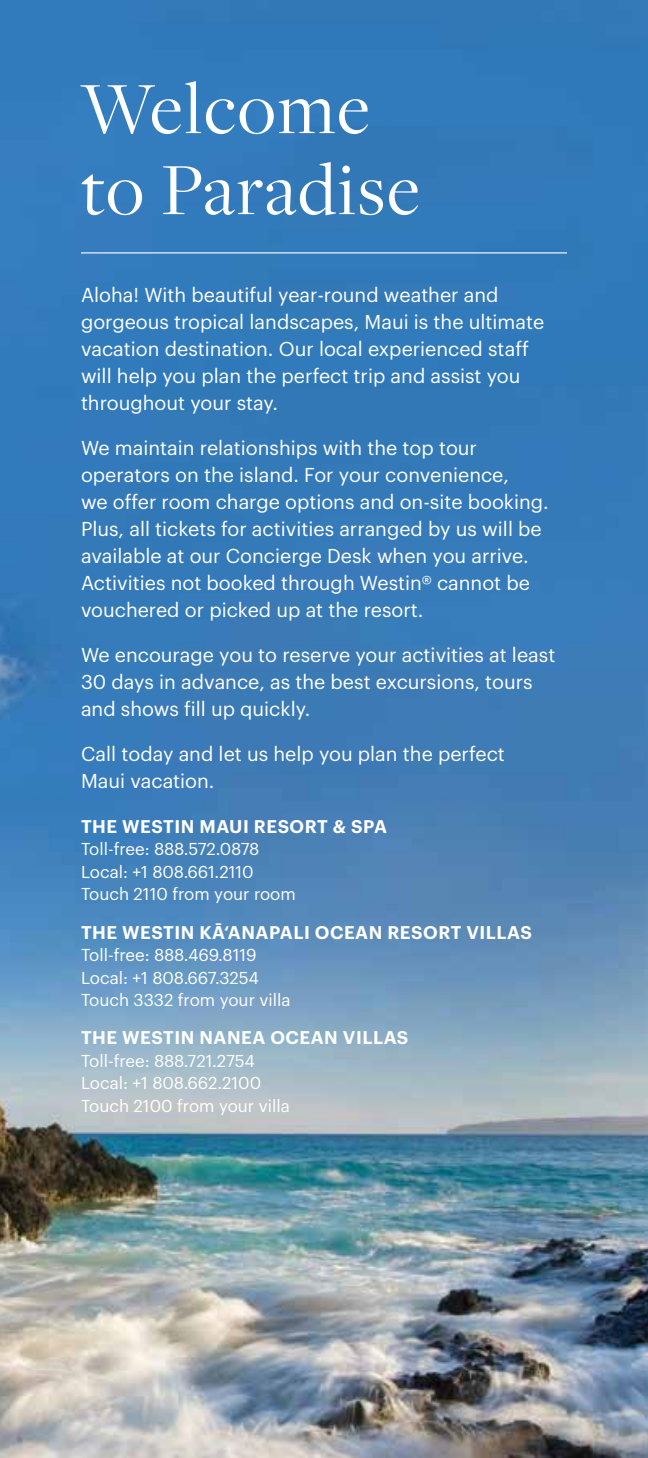
<style>
.page{position:relative;width:648px;height:1458px;background:#fff}
.page>*{position:absolute;margin:0;border:0;box-sizing:border-box;transform-origin:0 0}
.t1{font:76.5px/81px "Freight Disp Pro";letter-spacing:.025em;color:#fff}
.t2{font:19.8px/27px "Graphik Starwood";color:#fff}
.t3{font:600 18px "Graphik Starwood";letter-spacing:.03em;color:#fff}
.t4{font:16.88px/22.5px "Graphik Starwood";color:#fff}
</style>
<div class="page">
<img style="left:0;top:0;width:648px;height:1458px">
<hr style="left:81px;top:252px;width:486px;height:1px;background:#fff">
<h1 class="t1" style="left:81px;top:66px;width:340px">Welcome to Paradise</h1>
<p class="t2" style="left:81px;top:280px;width:465px">Aloha! With beautiful year-round weather and gorgeous tropical landscapes, Maui is the ultimate vacation destination. Our local experienced staff will help you plan the perfect trip and assist you throughout your stay.</p>
<p class="t2" style="left:81px;top:432px;width:469px">We maintain relationships with the top tour operators on the island. For your convenience,<br>we offer room charge options and on-site booking.<br>Plus, all tickets for activities arranged by us will be available at our Concierge Desk when you arrive.<br>Activities not booked through Westin® cannot be vouchered or picked up at the resort.</p>
<p class="t2" style="left:81px;top:639px;width:476px">We encourage you to reserve your activities at least<br>30 days in advance, as the best excursions, tours and shows fill up quickly.</p>
<p class="t2" style="left:81px;top:738px;width:425px">Call today and let us help you plan the perfect<br>Maui vacation.</p>
<p class="t3" style="left:81px;top:813px;width:307px">THE WESTIN MAUI RESORT &amp; SPA</p>
<p class="t4" style="left:81px;top:837px;width:216px">Toll-free: 888.572.0878<br>Local: +1 808.661.2110<br>Touch 2110 from your room</p>
<p class="t3" style="left:81px;top:918px;width:452px">THE WESTIN KĀ‘ANAPALI OCEAN RESORT VILLAS</p>
<p class="t4" style="left:81px;top:942px;width:211px">Toll-free: 888.469.8119<br>Local: +1 808.667.3254<br>Touch 3332 from your villa</p>
<p class="t3" style="left:81px;top:1024px;width:329px">THE WESTIN NANEA OCEAN VILLAS</p>
<p class="t4" style="left:81px;top:1048px;width:210px">Toll-free: 888.721.2754<br>Local: +1 808.662.2100<br>Touch 2100 from your villa</p>
</div>
